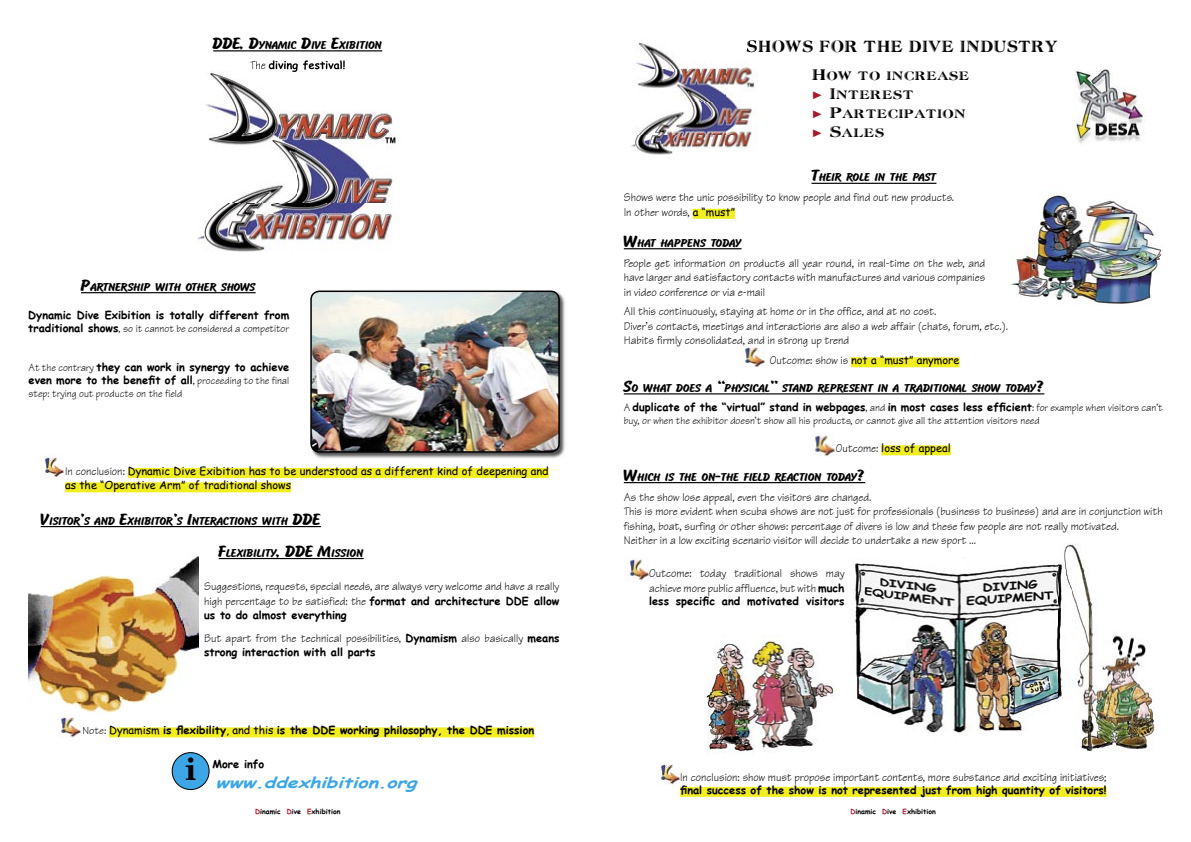
<style>
.page{position:relative;width:1191px;height:842px;background:#fff}
.page>*{position:absolute;margin:0;border:0;box-sizing:border-box;transform-origin:0 0}
.t1{font:700 30.8px "Century Schoolbook BT";color:#000}
.t2{font:16px "Atlantic Inline";color:#000}
.t3{font:15.1px/18.9px "Atlantic Inline";color:#000;scale:1.09 1}
.t4{font:italic 700 15px "Comic Sans MS";color:#3ca6e6;scale:1.3 1}
.t5{font:12px/14.4px "Technical Plain";color:#000;scale:.93 1}
.t6{font:italic 11.9px "Flash D Ligh";color:#000;scale:1.3 1}
.t7{font:700 11px/13.2px "Comic Sans MS";color:#000}
.t8{font:11px "Technical Plain";color:#000;scale:.93 1}
.t9{font:11px/14.4px "Comic Sans MS";color:#000}
.t10{font:700 7px "Comic Sans MS";color:#000}
.s1{font-size:17px}
.s2{font-family:"Comic Sans MS";font-weight:700}
.s3{font-family:"Technical Plain";font-weight:400}
.s4{font-family:"Technical Plain";font-size:12px}
.s5{font-family:"Comic Sans MS";font-weight:700;font-size:11px}
.s6{font-weight:400}
.s7{font-family:"Arial";font-size:11px;color:#a9192d}
.s8{font-family:"Comic Sans MS";font-size:11px}
.s9{color:#a9192d}
</style>
<div class="page">
<img style="left:1011px;top:194px;width:151px;height:110px">
<img style="left:855px;top:562px;width:203px;height:171px">
<img style="left:706px;top:636px;width:129px;height:118px">
<img style="left:1058px;top:544px;width:97px;height:207px">
<img style="left:1074px;top:70px;width:70px;height:75px">
<img style="left:741px;top:345px;width:24px;height:22px">
<img style="left:812px;top:433px;width:23px;height:23px">
<img style="left:625px;top:557px;width:24px;height:23px">
<img style="left:656px;top:761px;width:24px;height:23px">
<hr style="left:811px;top:183px;width:125px;height:1px;background:#000">
<div style="left:692px;top:209px;width:43px;height:10px;background:#f2ed1c"></div>
<div style="left:851px;top:357px;width:108px;height:10px;background:#f2ed1c"></div>
<hr style="left:624px;top:248px;width:117px;height:1px;background:#000">
<hr style="left:624px;top:393px;width:420px;height:1px;background:#000">
<hr style="left:624px;top:482px;width:241px;height:1px;background:#000">
<div style="left:680px;top:787px;width:426px;height:10px;background:#f2ed1c"></div>
<div style="left:881px;top:445px;width:70px;height:10px;background:#f2ed1c"></div>
<img style="left:41px;top:454px;width:24px;height:23px">
<img style="left:57px;top:714px;width:24px;height:23px">
<img style="left:29px;top:556px;width:170px;height:158px">
<img style="left:310px;top:290px;width:255px;height:169px">
<img style="left:311px;top:291px;width:248px;height:161px">
<div style="left:310px;top:291px;width:250px;height:162px;border:2px solid #000;border-radius:9px"></div>
<hr style="left:213px;top:50px;width:169px;height:1px;background:#000">
<hr style="left:41px;top:526px;width:280px;height:1px;background:#000">
<div style="left:172px;top:753px;width:37px;height:36px;background:#3ca6e6;border-radius:50%"></div>
<div style="left:172px;top:752px;width:37px;height:38px;border:1px solid #000;border-radius:50%"></div>
<div style="left:128px;top:468px;width:421px;height:10px;background:#f2ed1c"></div>
<div style="left:65px;top:482px;width:226px;height:10px;background:#f2ed1c"></div>
<div style="left:109px;top:727px;width:425px;height:10px;background:#f2ed1c"></div>
<hr style="left:219px;top:558px;width:145px;height:1px;background:#000">
<hr style="left:81px;top:292px;width:175px;height:1px;background:#000">
<img style="left:197px;top:65px;width:199px;height:187px">
<img style="left:250px;top:63px;width:16px;height:6px">
<img style="left:269px;top:63px;width:76px;height:9px">
<img style="left:631px;top:42px;width:127px;height:113px">
<svg style="left:746px;top:40px;width:12px;height:12px"></svg>
<p class="t6" style="left:213px;top:39px;width:131px"><span class="s1">DDE,D</span>YNAMIC <span class="s1">D</span>IVE <span class="s1">E</span>XIBITION</p>
<p class="t6" style="left:81px;top:280px;width:136px"><span class="s1">P</span>ARTNERSHIP WITH OTHER SHOWS</p>
<p class="t7" style="left:28px;top:308px;width:262px">Dynamic Dive Exibition is totally different from</p>
<p class="t8" style="left:28px;top:322px;width:282px"><span class="s2">traditional shows</span>, so it cannot be considered a competitor</p>
<p class="t7" style="left:29px;top:360px;width:262px"><span class="s3">At the contrary</span> they can work in synergy to achieve even more to the benefit of all<span class="s3">, proceeding to the final</span></p>
<p class="t8" style="left:29px;top:387px;width:167px">step: trying out products on the field</p>
<p class="t9" style="left:65px;top:463px;width:485px"><span class="s4">In conclusion:</span> Dynamic Dive Exibition has to be understood as a different kind of deepening and as the “Operative Arm” of traditional shows</p>
<p class="t6" style="left:41px;top:514px;width:217px"><span class="s1">V</span>ISITOR<span class="s1">’</span>S AND <span class="s1">E</span>XHIBITOR<span class="s1">’</span>S <span class="s1">I</span>NTERACTIONS WITH <span class="s1">DDE</span></p>
<p class="t6" style="left:219px;top:546px;width:113px"><span class="s1">F</span>LEXIBILITY<span class="s1">,DDE M</span>ISSION</p>
<p class="t5" style="left:204px;top:579px;width:383px">Suggestions, requests, special needs, are always very welcome and have a really high percentage to be satisfied: the <span class="s5">format and architecture DDE allow</span></p>
<p class="t7" style="left:204px;top:608px;width:144px">us to do almost everything</p>
<p class="t5" style="left:204px;top:631px;width:383px">But apart from the technical possibilities, <span class="s5">Dynamism</span> also basically <span class="s5">means</span></p>
<p class="t7" style="left:204px;top:645px;width:173px">strong interaction with all parts</p>
<p class="t7" style="left:82px;top:723px;width:453px"><span class="s3">Note:</span> <span class="s6">Dynamism</span> is flexibility<span class="s6">, and this</span> is the DDE working philosophy, the DDE mission</p>
<h1 class="t1" style="left:185px;top:747px;width:13px">i</h1>
<p class="t7" style="left:212px;top:756px;width:53px">More info</p>
<p class="t4" style="left:215px;top:772px;width:161px">www.ddexhibition.org</p>
<h2 class="t2" style="left:746px;top:36px;width:313px">SHOWS FOR THE DIVE INDUSTRY</h2>
<p class="t3" style="left:811px;top:65px;width:146px">How to increase <span class="s7">►</span> Interest<br><span class="s7">►</span> Partecipation <span class="s7">►</span> Sales</p>
<p class="t6" style="left:811px;top:171px;width:98px"><span class="s1">T</span>HEIR ROLE IN THE PAST</p>
<p class="t5" style="left:624px;top:190px;width:356px">Shows were the unic possibility to know people and find out new products.<br>In other words, <span class="s8">a “must”</span></p>
<p class="t6" style="left:624px;top:236px;width:92px"><span class="s1">W</span>HAT HAPPENS TODAY</p>
<p class="t5" style="left:624px;top:256px;width:390px;text-align:justify">People get information on products all year round, in real-time on the web, and have larger and satisfactory contacts with manufactures and various companies in video conference or via e-mail</p>
<p class="t5" style="left:624px;top:304px;width:414px">All this continuously, staying at home or in the office, and at no cost.<br>Diver’s contacts, meetings and interactions are also a web affair (chats, forum, etc.).<br>Habits firmly consolidated, and in strong up trend</p>
<p class="t9" style="left:770px;top:353px;width:191px"><span class="s4">Outcome: show is</span> not a “must” anymore</p>
<p class="t6" style="left:624px;top:382px;width:325px"><span class="s1">S</span>O WHAT DOES A <span class="s1">“</span>PHYSICAL<span class="s1">”</span>STAND REPRESENT IN ATRADITIONALSHOW TODAY<span class="s1">?</span></p>
<p class="t7" style="left:624px;top:400px;width:540px"><span class="s3">A</span> duplicate of the “virtual” stand in webpages<span class="s3">, and</span> in most cases less efficient<span class="s3">: for example when visitors can’t</span></p>
<p class="t8" style="left:624px;top:414px;width:448px">buy, or when the exhibitor doesn’t show all his products, or cannot give all the attention visitors need</p>
<p class="t9" style="left:836px;top:441px;width:117px"><span class="s4">Outcome:</span> loss of appeal</p>
<p class="t6" style="left:624px;top:470px;width:187px"><span class="s1">W</span>HICH IS THE ON<span class="s1">-</span>THE FIELD REACTION TODAY<span class="s1">?</span></p>
<p class="t5" style="left:624px;top:490px;width:581px">As the show lose appeal, even the visitors are changed.<br>This is more evident when scuba shows are not just for professionals (business to business) and are in conjunction with fishing, boat, surfing or other shows: percentage of divers is low and these few people are not really motivated.<br>Neither in a low exciting scenario visitor will decide to undertake a new sport ...</p>
<p class="t5" style="left:649px;top:566px;width:212px">Outcome: today traditional shows may achieve more public affluence, but with <span class="s5">much</span></p>
<p class="t7" style="left:649px;top:594px;width:197px">less specific and motivated visitors</p>
<p class="t5" style="left:680px;top:770px;width:460px">In conclusion: show must propose important contents, more substance and exciting initiatives;</p>
<p class="t7" style="left:680px;top:783px;width:428px">final success of the show is not represented just from high quantity of visitors!</p>
<p class="t10" style="left:255px;top:806px;width:87px"><span class="s9">D</span>inamic <span class="s9">D</span>ive <span class="s9">E</span>xhibition</p>
<p class="t10" style="left:850px;top:806px;width:87px"><span class="s9">D</span>inamic <span class="s9">D</span>ive <span class="s9">E</span>xhibition</p>
</div>
